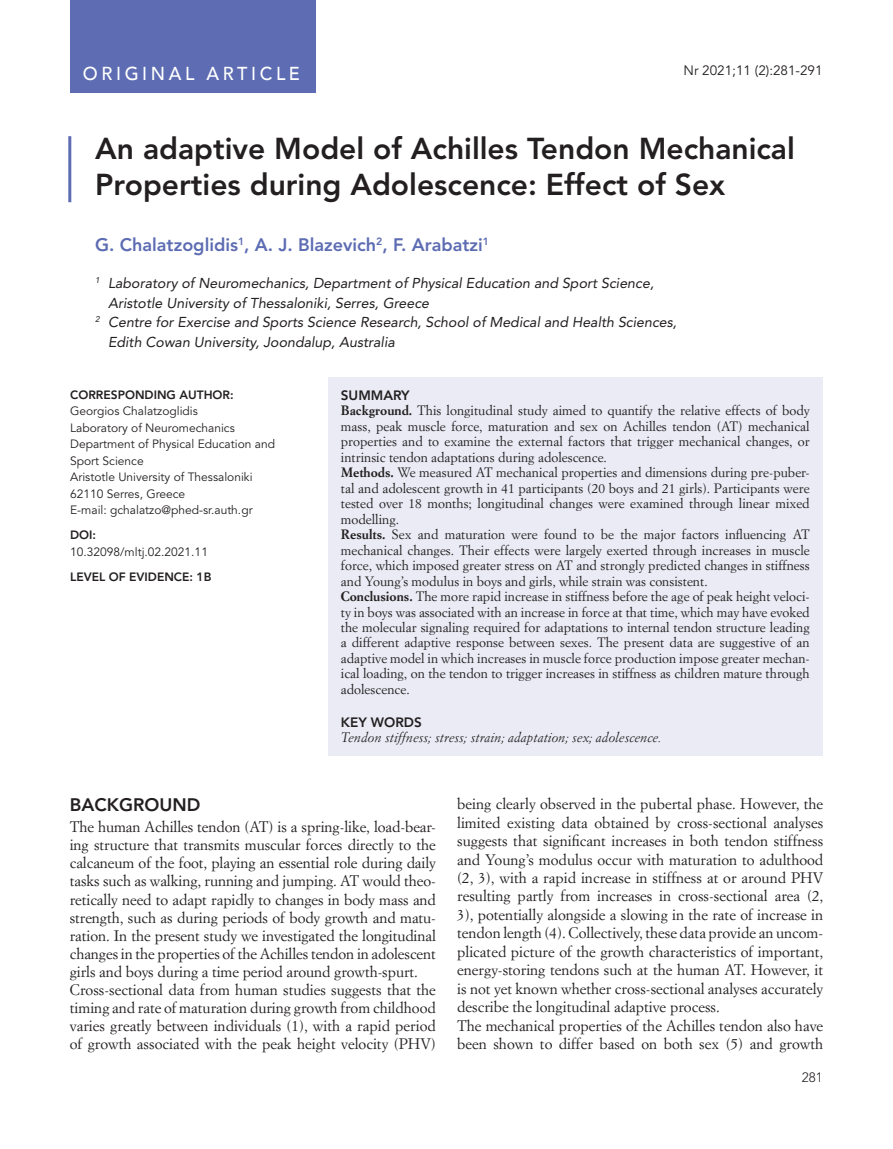
<style>
.page{position:relative;width:893px;height:1149px;background:#fff}
.page>*{position:absolute;margin:0;border:0;box-sizing:border-box;transform-origin:0 0}
.t1{font:800 30px/36px "Avenir LT Std";color:#231f20}
.t2{font:500 18.75px "Avenir";letter-spacing:.2em;color:#fff;scale:.96 1}
.t3{font:800 18px "Avenir LT Std";color:#5d6cb3}
.t4{font:800 18px "Avenir LT Std";color:#231f20}
.t5{font:15px/18.5px "Simoncini Garamond Std";color:#231f20}
.t6{font:italic 14.25px "Avenir LT Std";color:#231f20}
.t7{font:italic 13.5px "Simoncini Garamond Std";color:#231f20}
.t8{font:13.5px "Avenir LT Std";color:#231f20}
.t9{font:800 13.5px "Avenir LT Std";color:#231f20}
.t10{font:300 13.5px "Avenir LT Std";color:#231f20}
.t11{font:13.35px/15.5px "Simoncini Garamond Std";color:#231f20}
.t12{font:12px/16.5px "Avenir LT Std";color:#231f20}
.t13{font:800 12px "Avenir LT Std";color:#231f20}
.s1{font-weight:700}
</style>
<div class="page">
<div style="left:70px;top:0;width:245px;height:92px;background:#5d6cb3"></div>
<div style="left:328px;top:377px;width:494px;height:377px;background:#eaebf5"></div>
<hr style="left:68px;top:136px;width:3px;height:66px;background:#5d6cb3">
<p class="t2" style="left:83px;top:57px;width:228px">ORIGINAL ARTICLE</p>
<p class="t8" style="left:683px;top:63px;width:141px">Nr 2021;11 (2):281-291</p>
<h1 class="t1" style="left:95px;top:130px;width:701px">An adaptive Model of Achilles Tendon Mechanical<br>Properties during Adolescence: Effect of Sex</h1>
<p class="t3" style="left:95px;top:234px;width:395px">G. Chalatzoglidis<sup>1</sup>, A. J. Blazevich<sup>2</sup>, F. Arabatzi<sup>1</sup></p>
<p class="t6" style="left:95px;top:275px;width:560px"><sup>1</sup> Laboratory of Neuromechanics, Department of Physical Education and Sport Science,</p>
<p class="t6" style="left:108px;top:294px;width:323px">Aristotle University of Thessaloniki, Serres, Greece</p>
<p class="t6" style="left:95px;top:314px;width:583px"><sup>2</sup> Centre for Exercise and Sports Science Research, School of Medical and Health Sciences,</p>
<p class="t6" style="left:108px;top:333px;width:288px">Edith Cowan University, Joondalup, Australia</p>
<p class="t13" style="left:70px;top:387px;width:165px">CORRESPONDING AUTHOR:</p>
<p class="t12" style="left:70px;top:403px;width:206px">Georgios Chalatzoglidis<br>Laboratory of Neuromechanics<br>Department of Physical Education and<br>Sport Science<br>Aristotle University of Thessaloniki<br>62110 Serres, Greece<br>E-mail: gchalatzo@phed-sr.auth.gr</p>
<p class="t13" style="left:70px;top:528px;width:27px">DOI:</p>
<p class="t12" style="left:70px;top:543px;width:139px">10.32098/mltj.02.2021.11</p>
<p class="t13" style="left:70px;top:569px;width:143px">LEVEL OF EVIDENCE: 1B</p>
<p class="t9" style="left:341px;top:387px;width:70px">SUMMARY</p>
<p class="t11" style="left:341px;top:402px;width:470px"><span class="s1">Background.</span> This longitudinal study aimed to quantify the relative effects of body mass, peak muscle force, maturation and sex on Achilles tendon (AT) mechanical properties and to examine the external factors that trigger mechanical changes, or intrinsic tendon adaptations during adolescence.<br><span class="s1">Methods.</span> We measured AT mechanical properties and dimensions during pre-puber&shy;tal and adolescent growth in 41 participants (20 boys and 21 girls). Participants were tested over 18 months; longitudinal changes were examined through linear mixed modelling.<br><span class="s1">Results.</span> Sex and maturation were found to be the major factors influencing AT mechanical changes. Their effects were largely exerted through increases in muscle force, which imposed greater stress on AT and strongly predicted changes in stiffness and Young’s modulus in boys and girls, while strain was consistent.<br><span class="s1">Conclusions.</span> The more rapid increase in stiffness before the age of peak height veloci&shy;ty in boys was associated with an increase in force at that time, which may have evoked the molecular signaling required for adaptations to internal tendon structure leading a different adaptive response between sexes. The present data are suggestive of an adaptive model in which increases in muscle force production impose greater mechan&shy;ical loading, on the tendon to trigger increases in stiffness as children mature through adolescence.</p>
<p class="t9" style="left:341px;top:714px;width:82px">KEY WORDS</p>
<p class="t7" style="left:341px;top:729px;width:322px">Tendon stiffness; stress; strain; adaptation; sex; adolescence.</p>
<p class="t4" style="left:70px;top:794px;width:132px">BACKGROUND</p>
<p class="t5" style="left:70px;top:817px;width:368px;line-height:18px">The human Achilles tendon (AT) is a spring-like, load-bear&shy;ing structure that transmits muscular forces directly to the calcaneum of the foot, playing an essential role during daily tasks such as walking, running and jumping. AT would theo&shy;retically need to adapt rapidly to changes in body mass and strength, such as during periods of body growth and matu&shy;ration. In the present study we investigated the longitudinal changes in the properties of the Achilles tendon in adolescent girls and boys during a time period around growth-spurt.<br>Cross-sectional data from human studies suggests that the timing and rate of maturation during growth from childhood varies greatly between individuals (1), with a rapid period of growth associated with the peak height velocity (PHV)</p>
<p class="t5" style="left:457px;top:794px;width:368px">being clearly observed in the pubertal phase. However, the limited existing data obtained by cross-sectional analyses suggests that significant increases in both tendon stiffness and Young’s modulus occur with maturation to adulthood (2, 3), with a rapid increase in stiffness at or around PHV resulting partly from increases in cross-sectional area (2, 3), potentially alongside a slowing in the rate of increase in tendon length (4). Collectively, these data provide an uncom&shy;plicated picture of the growth characteristics of important, energy-storing tendons such at the human AT. However, it is not yet known whether cross-sectional analyses accurately describe the longitudinal adaptive process.<br>The mechanical properties of the Achilles tendon also have been shown to differ based on both sex (5) and growth</p>
<p class="t10" style="left:802px;top:1068px;width:23px">281</p>
</div>
